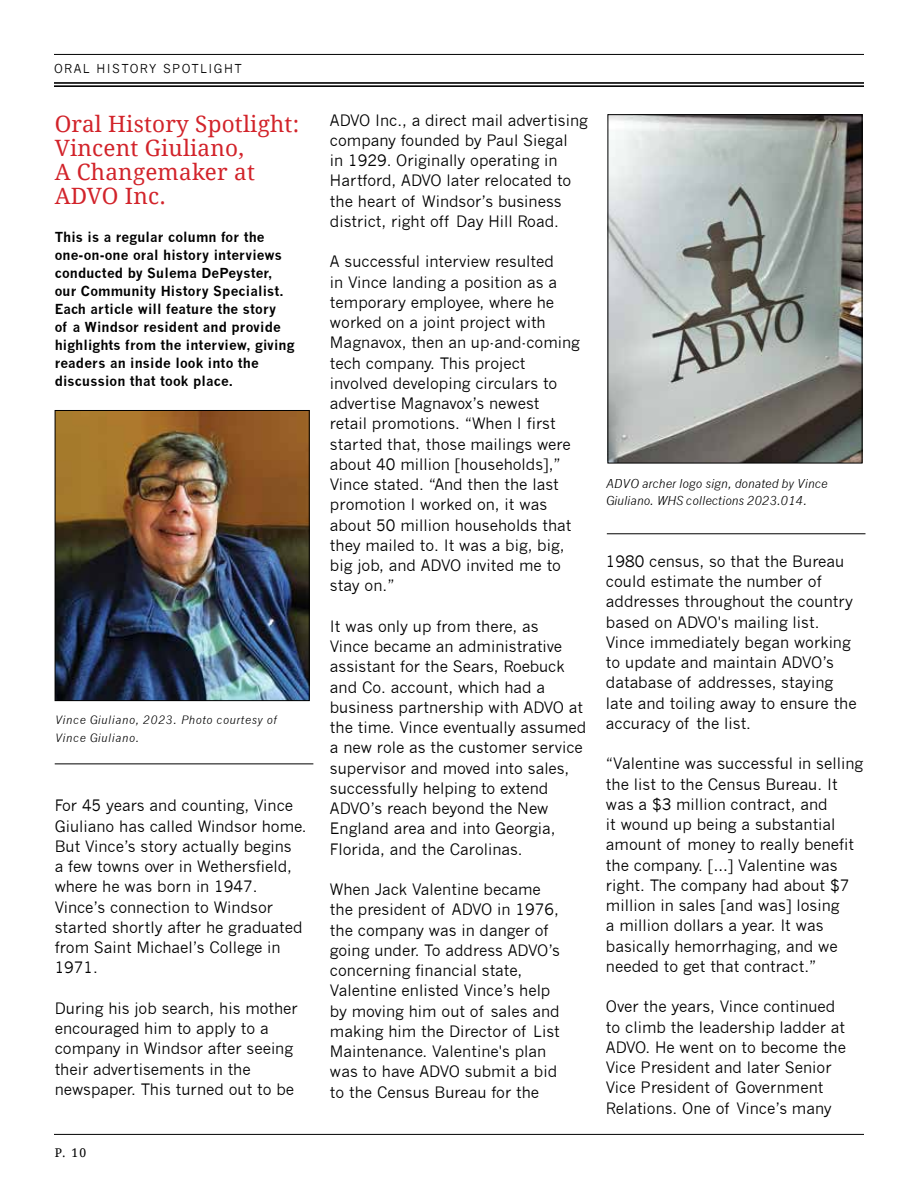
<style>
.page{position:relative;width:918px;height:1188px;background:#fff}
.page>*{position:absolute;margin:0;border:0;box-sizing:border-box;transform-origin:0 0}
.t1{font:22.5px/24.2px "Droid Serif";letter-spacing:.01em;color:#d2232a}
.t2{font:15.3px/20.2px "News Gothic";color:#000}
.t3{font:700 13.5px/18px "News Gothic";letter-spacing:.01em;color:#000}
.t4{font:italic 12px/16.5px "News Gothic";color:#000}
.t5{font:12px "News Gothic";letter-spacing:.12em;color:#000}
.t6{font:12px "Droid Serif";color:#000}
.t7{font:italic 11.25px/17.7px "News Gothic";letter-spacing:.05em;color:#000}
</style>
<div class="page">
<hr style="left:54px;top:85px;width:810px;height:2px;background:#000">
<hr style="left:54px;top:82px;width:810px;height:2px;background:#000">
<hr style="left:54px;top:54px;width:810px;height:1px;background:#000">
<img style="left:57px;top:412px;width:250px;height:287px">
<div style="left:55px;top:410px;width:254px;height:291px;border:1px solid #000"></div>
<img style="left:610px;top:116px;width:250px;height:345px">
<div style="left:608px;top:114px;width:254px;height:349px;border:1px solid #000"></div>
<hr style="left:607px;top:533px;width:259px;height:1px;background:#000">
<hr style="left:55px;top:764px;width:258px;height:1px;background:#000">
<hr style="left:54px;top:1134px;width:810px;height:1px;background:#000">
<p class="t5" style="left:54px;top:62px;width:189px">ORAL HISTORY SPOTLIGHT</p>
<h1 class="t1" style="left:55px;top:112px;width:246px">Oral History Spotlight:<br>Vincent Giuliano,<br>A Changemaker at<br>ADVO Inc.</h1>
<p class="t3" style="left:55px;top:228px;width:241px">This is a regular column for the one-on-one oral history interviews conducted by Sulema DePeyster, our Community History Specialist.<br>Each article will feature the story<br>of a Windsor resident and provide highlights from the interview, giving readers an inside look into the discussion that took place.</p>
<p class="t7" style="left:55px;top:711px;width:223px">Vince Giuliano, 2023. Photo courtesy of<br>Vince Giuliano.</p>
<p class="t2" style="left:55px;top:796px;width:253px">For 45 years and counting, Vince<br>Giuliano has called Windsor home.<br>But Vince’s story actually begins<br>a few towns over in Wethersfield, where he was born in 1947.<br>Vince’s connection to Windsor started shortly after he graduated from Saint Michael’s College in<br>1971.</p>
<p class="t2" style="left:55px;top:998px;width:245px">During his job search, his mother encouraged him to apply to a company in Windsor after seeing their advertisements in the newspaper. This turned out to be</p>
<p class="t6" style="left:55px;top:1146px;width:33px">P. 10</p>
<p class="t2" style="left:330px;top:110px;width:260px">ADVO Inc., a direct mail advertising company founded by Paul Siegal<br>in 1929. Originally operating in Hartford, ADVO later relocated to the heart of Windsor’s business district, right off Day Hill Road.</p>
<p class="t2" style="left:330px;top:252px;width:252px">A successful interview resulted<br>in Vince landing a position as a temporary employee, where he worked on a joint project with<br>Magnavox, then an up-and-coming tech company. This project involved developing circulars to advertise Magnavox’s newest retail promotions. “When I first started that, those mailings were about 40 million [households],”<br>Vince stated. “And then the last promotion I worked on, it was about 50 million households that they mailed to. It was a big, big, big job, and ADVO invited me to stay on.”</p>
<p class="t2" style="left:330px;top:616px;width:258px">It was only up from there, as<br>Vince became an administrative assistant for the Sears, Roebuck and Co. account, which had a business partnership with ADVO at the time. Vince eventually assumed a new role as the customer service supervisor and moved into sales, successfully helping to extend<br>ADVO’s reach beyond the New<br>England area and into Georgia,<br>Florida, and the Carolinas.</p>
<p class="t2" style="left:330px;top:879px;width:232px">When Jack Valentine became the president of ADVO in 1976, the company was in danger of going under. To address ADVO’s concerning financial state,<br>Valentine enlisted Vince’s help by moving him out of sales and making him the Director of List<br>Maintenance. Valentine's plan was to have ADVO submit a bid to the Census Bureau for the</p>
<p class="t4" style="left:606px;top:476px;width:223px">ADVO archer logo sign, donated by Vince<br>Giuliano. WHS collections 2023.014.</p>
<p class="t2" style="left:606px;top:551px;width:252px">1980 census, so that the Bureau could estimate the number of addresses throughout the country based on ADVO's mailing list.<br>Vince immediately began working to update and maintain ADVO’s database of addresses, staying late and toiling away to ensure the accuracy of the list.</p>
<p class="t2" style="left:606px;top:754px;width:259px">“Valentine was successful in selling the list to the Census Bureau. It was a $3 million contract, and<br>it wound up being a substantial amount of money to really benefit the company. […] Valentine was right. The company had about $7 million in sales [and was] losing<br>a million dollars a year. It was basically hemorrhaging, and we needed to get that contract.”</p>
<p class="t2" style="left:606px;top:997px;width:242px">Over the years, Vince continued to climb the leadership ladder at<br>ADVO. He went on to become the<br>Vice President and later Senior<br>Vice President of Government<br>Relations. One of Vince’s many</p>
</div>
